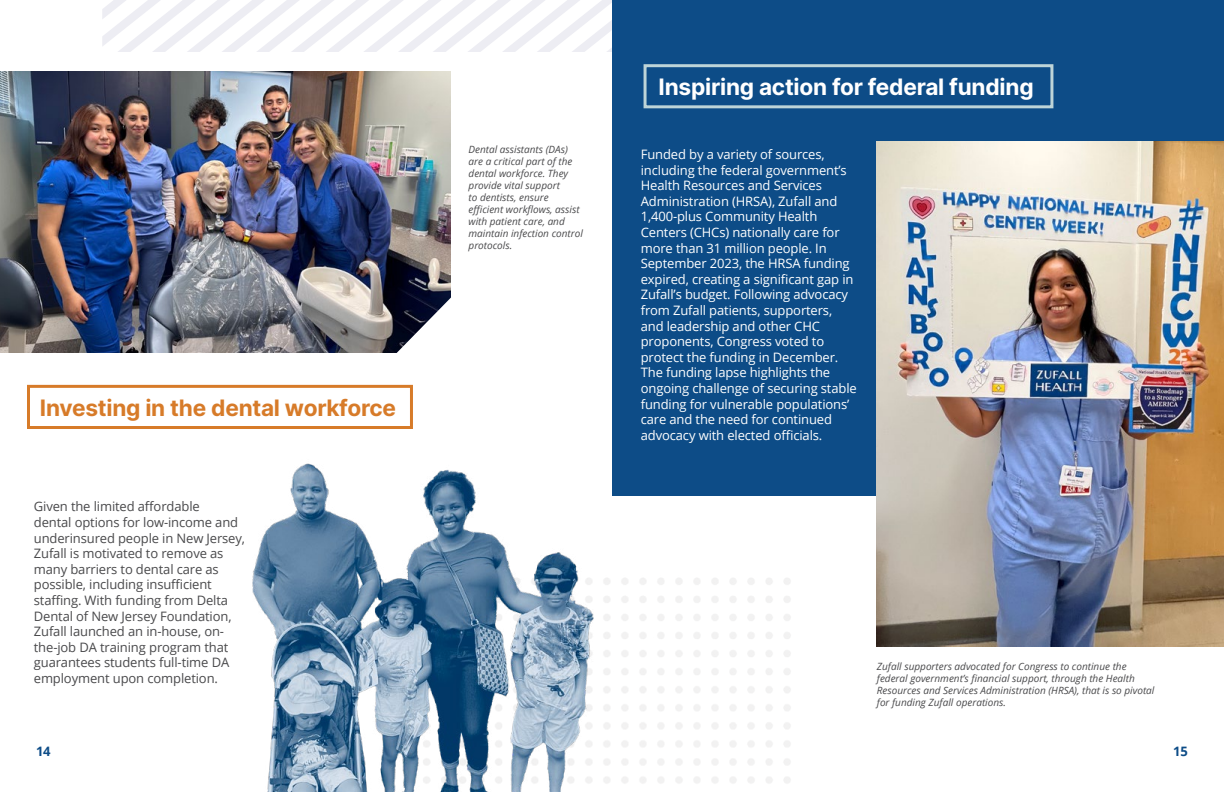
<style>
.page{position:relative;width:1224px;height:792px;background:#fff}
.page>*{position:absolute;margin:0;border:0;box-sizing:border-box;transform-origin:0 0}
.t1{font:700 22.6px "Inter";letter-spacing:-.01em;color:#fff}
.t2{font:700 22.6px "Inter";letter-spacing:-.01em;color:#d77b29}
.t3{font:13px/15.6px "Open Sans";letter-spacing:-.01em;color:#fff}
.t4{font:13px/15.6px "Open Sans";letter-spacing:-.01em;color:#49494b}
.t5{font:700 13px "Open Sans";color:#0d4c87}
.t6{font:italic 10px/12px "Open Sans";color:#49494b}
</style>
<div class="page">
<img style="left:0;top:71px;width:450px;height:281px">
<img style="left:289px;top:201px;width:162px;height:184px">
<div style="left:612px;top:0;width:612px;height:495px;background:#0d4c87"></div>
<div style="left:27px;top:385px;width:386px;height:44px;border:3px solid #d77b29"></div>
<img style="left:877px;top:142px;width:347px;height:504px">
<div style="left:644px;top:64px;width:409px;height:44px;border:3px solid #bdd4d8"></div>
<svg style="left:102px;top:0;width:510px;height:52px"></svg>
<img style="left:186px;top:386px;width:432px;height:406px">
<h1 class="t2" style="left:40px;top:391px;width:358px">Investing in the dental workforce</h1>
<p class="t4" style="left:34px;top:498px;width:213px">Given the limited affordable<br>dental options for low-income and underinsured people in New Jersey,<br>Zufall is motivated to remove as many barriers to dental care as possible, including insufficient staffing. With funding from Delta<br>Dental of New Jersey Foundation,<br>Zufall launched an in-house, on&shy;the-job DA training program that guarantees students full-time DA employment upon completion.</p>
<p class="t6" style="left:469px;top:143px;width:116px">Dental assistants (DAs) are a critical part of the dental workforce. They provide vital support<br>to dentists, ensure efficient workflows, assist with patient care, and maintain infection control protocols.</p>
<h1 class="t1" style="left:659px;top:70px;width:377px">Inspiring action for federal funding</h1>
<p class="t3" style="left:641px;top:146px;width:218px">Funded by a variety of sources, including the federal government’s Health Resources and Services Administration (HRSA), Zufall and 1,400-plus Community Health Centers (CHCs) nationally care for more than 31 million people. In September 2023, the HRSA funding expired, creating a significant gap in Zufall’s budget. Following advocacy from Zufall patients, supporters, and leadership and other CHC proponents, Congress voted to protect the funding in December.<br>The funding lapse highlights the ongoing challenge of securing stable funding for vulnerable populations’ care and the need for continued advocacy with elected officials.</p>
<p class="t6" style="left:877px;top:660px;width:279px">Zufall supporters advocated for Congress to continue the federal government’s financial support, through the Health Resources and Services Administration (HRSA), that is so pivotal for funding Zufall operations.</p>
<p class="t5" style="left:36px;top:742px;width:16px">14</p>
<p class="t5" style="left:1173px;top:742px;width:16px">15</p>
</div>
